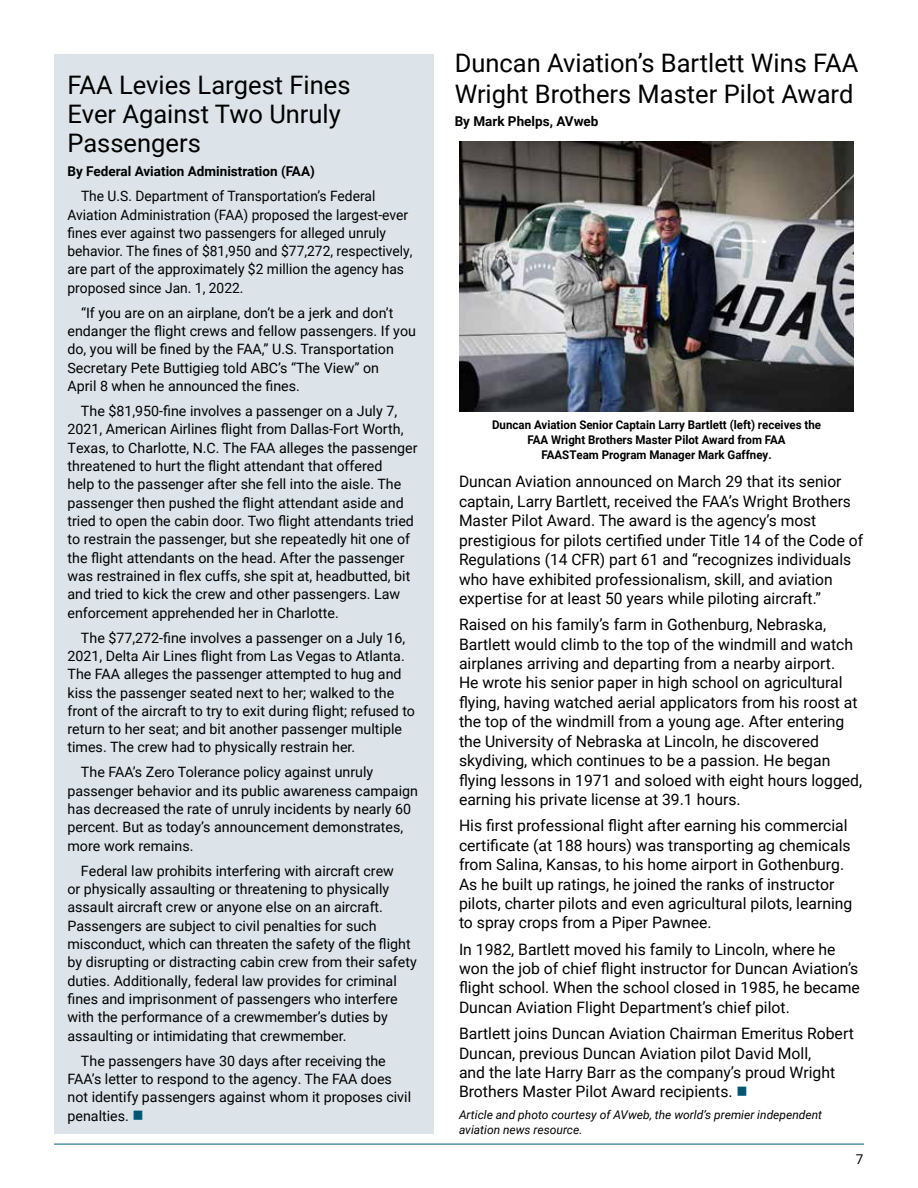
<style>
.page{position:relative;width:918px;height:1188px;background:#fff}
.page>*{position:absolute;margin:0;border:0;box-sizing:border-box;transform-origin:0 0}
.t1{font:25.5px/28.8px "Roboto";color:#000}
.t2{font:15.75px/19.5px "Roboto";color:#000}
.t3{font:14.25px/18.3px "Roboto";color:#000}
.t4{font:700 13.5px "Roboto";color:#000}
.t5{font:13.5px "Roboto";color:#000}
.t6{font:700 12px/15px "Roboto";color:#000;text-align:center;scale:.96 1}
.t7{font:italic 12px/15px "Roboto";color:#000}
.s1{color:#005774}
</style>
<div class="page">
<hr style="left:54px;top:1144px;width:810px;height:1px;background:#005f7f">
<div style="left:54px;top:54px;width:379px;height:1080px;background:#dce4e9"></div>
<img style="left:459px;top:142px;width:395px;height:270px">
<h1 class="t1" style="left:68px;top:70px;width:285px">FAA Levies Largest Fines<br>Ever Against Two Unruly<br>Passengers</h1>
<p class="t4" style="left:68px;top:162px;width:249px">By Federal Aviation Administration (FAA)</p>
<p class="t3" style="left:67px;top:186px;width:347px;text-indent:14px">The U.S. Department of Transportation’s Federal Aviation Administration (FAA) proposed the largest-ever fines ever against two passengers for alleged unruly behavior. The fines of $81,950 and $77,272, respectively, are part of the approximately $2 million the agency has proposed since Jan. 1, 2022.</p>
<p class="t3" style="left:68px;top:303px;width:350px;text-indent:13px">“If you are on an airplane, don’t be a jerk and don’t endanger the flight crews and fellow passengers. If you do, you will be fined by the FAA,” U.S. Transportation Secretary Pete Buttigieg told ABC’s “The View” on<br>April 8 when he announced the fines.</p>
<p class="t3" style="left:68px;top:401px;width:352px;text-indent:13px">The $81,950-fine involves a passenger on a July 7, 2021, American Airlines flight from Dallas-Fort Worth, Texas, to Charlotte, N.C. The FAA alleges the passenger threatened to hurt the flight attendant that offered<br>help to the passenger after she fell into the aisle. The passenger then pushed the flight attendant aside and tried to open the cabin door. Two flight attendants tried to restrain the passenger, but she repeatedly hit one of the flight attendants on the head. After the passenger was restrained in flex cuffs, she spit at, headbutted, bit and tried to kick the crew and other passengers. Law enforcement apprehended her in Charlotte.</p>
<p class="t3" style="left:68px;top:628px;width:349px;text-indent:13px">The $77,272-fine involves a passenger on a July 16, 2021, Delta Air Lines flight from Las Vegas to Atlanta.<br>The FAA alleges the passenger attempted to hug and kiss the passenger seated next to her; walked to the front of the aircraft to try to exit during flight; refused to return to her seat; and bit another passenger multiple times. The crew had to physically restrain her.</p>
<p class="t3" style="left:68px;top:763px;width:352px;text-indent:13px">The FAA’s Zero Tolerance policy against unruly passenger behavior and its public awareness campaign has decreased the rate of unruly incidents by nearly 60 percent. But as today’s announcement demonstrates, more work remains.</p>
<p class="t3" style="left:68px;top:861px;width:351px;text-indent:13px">Federal law prohibits interfering with aircraft crew<br>or physically assaulting or threatening to physically assault aircraft crew or anyone else on an aircraft.<br>Passengers are subject to civil penalties for such misconduct, which can threaten the safety of the flight by disrupting or distracting cabin crew from their safety duties. Additionally, federal law provides for criminal fines and imprisonment of passengers who interfere with the performance of a crewmember’s duties by assaulting or intimidating that crewmember.</p>
<p class="t3" style="left:68px;top:1051px;width:345px;text-indent:13px">The passengers have 30 days after receiving the FAA’s letter to respond to the agency. The FAA does not identify passengers against whom it proposes civil penalties. <span class="s1">■</span></p>
<h1 class="t1" style="left:455px;top:46px;width:405px;line-height:31.5px">Duncan Aviation’s Bartlett Wins FAA<br>Wright Brothers Master Pilot Award</h1>
<p class="t4" style="left:455px;top:111px;width:145px">By Mark Phelps, AVweb</p>
<p class="t6" style="left:492px;top:417px;width:344px">Duncan Aviation Senior Captain Larry Bartlett (left) receives the<br>FAA Wright Brothers Master Pilot Award from FAA<br>FAASTeam Program Manager Mark Gaffney.</p>
<p class="t2" style="left:459px;top:471px;width:406px">Duncan Aviation announced on March 29 that its senior captain, Larry Bartlett, received the FAA’s Wright Brothers Master Pilot Award. The award is the agency’s most prestigious for pilots certified under Title 14 of the Code of Regulations (14 CFR) part 61 and “recognizes individuals who have exhibited professionalism, skill, and aviation expertise for at least 50 years while piloting aircraft.”</p>
<p class="t2" style="left:459px;top:614px;width:405px">Raised on his family’s farm in Gothenburg, Nebraska, Bartlett would climb to the top of the windmill and watch airplanes arriving and departing from a nearby airport.<br>He wrote his senior paper in high school on agricultural flying, having watched aerial applicators from his roost at the top of the windmill from a young age. After entering the University of Nebraska at Lincoln, he discovered skydiving, which continues to be a passion. He began flying lessons in 1971 and soloed with eight hours logged, earning his private license at 39.1 hours.</p>
<p class="t2" style="left:459px;top:815px;width:395px">His first professional flight after earning his commercial certificate (at 188 hours) was transporting ag chemicals from Salina, Kansas, to his home airport in Gothenburg.<br>As he built up ratings, he joined the ranks of instructor pilots, charter pilots and even agricultural pilots, learning to spray crops from a Piper Pawnee.</p>
<p class="t2" style="left:459px;top:939px;width:402px">In 1982, Bartlett moved his family to Lincoln, where he won the job of chief flight instructor for Duncan Aviation’s flight school. When the school closed in 1985, he became Duncan Aviation Flight Department’s chief pilot.</p>
<p class="t2" style="left:459px;top:1023px;width:396px">Bartlett joins Duncan Aviation Chairman Emeritus Robert Duncan, previous Duncan Aviation pilot David Moll,<br>and the late Harry Barr as the company’s proud Wright Brothers Master Pilot Award recipients. <span class="s1">■</span></p>
<p class="t7" style="left:459px;top:1107px;width:365px">Article and photo courtesy of AVweb, the world’s premier independent aviation news resource.</p>
<p class="t5" style="left:856px;top:1150px;width:9px">7</p>
</div>
